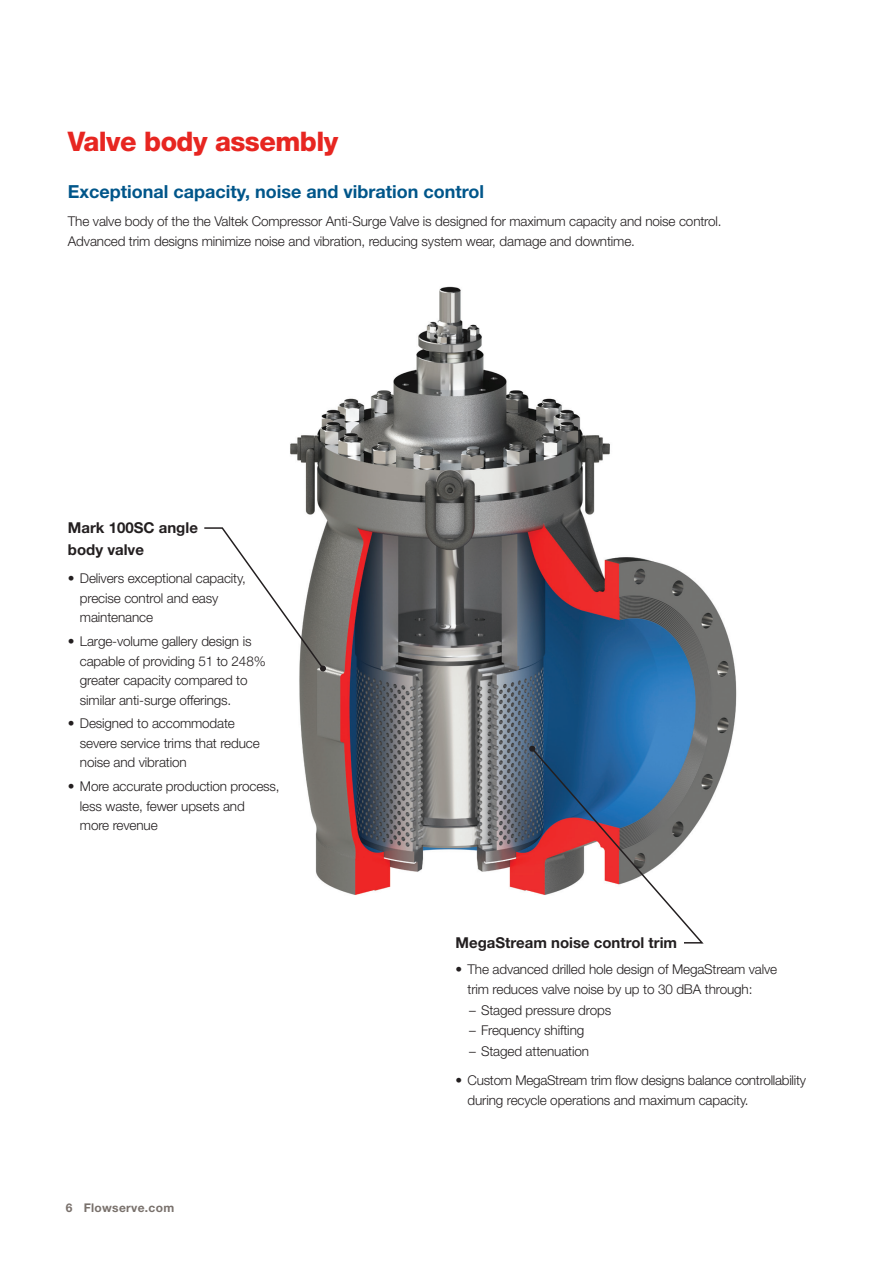
<style>
.page{position:relative;width:893px;height:1263px;background:#fff}
.page>*{position:absolute;margin:0;border:0;box-sizing:border-box;transform-origin:0 0}
.Headline_Level_1__re{font:800 27px "Helvetica Neue LT Std";letter-spacing:-.02em;color:#e72621}
.Subhead_Level_1__blu{font:700 18px "Helvetica Neue LT Std";color:#00568a}
.Subhead_Level_2__bla{font:700 15px/22.5px "Helvetica Neue LT Std";color:#231f20}
.Body_copy{font:300 13.5px/19.5px "Helvetica Neue LT Std";letter-spacing:-.01em;color:#231f20}
.t1{font:700 12px "Helvetica Neue LT Std";letter-spacing:.025em;color:#79716c}
</style>
<div class="page">
<img style="left:290px;top:286px;width:447px;height:609px">
<svg style="left:204px;top:526px;width:122px;height:145px"></svg>
<svg style="left:529px;top:746px;width:176px;height:198px"></svg>
<p class="Headline_Level_1__re" style="left:68px;top:126px;width:272px">Valve body assembly</p>
<p class="Subhead_Level_1__blu" style="left:68px;top:180px;width:418px">Exceptional capacity, noise and vibration control</p>
<p class="Body_copy" style="left:68px;top:211px;width:655px">The valve body of the the Valtek Compressor Anti-Surge Valve is designed for maximum capacity and noise control.<br>Advanced trim designs minimize noise and vibration, reducing system wear, damage and downtime.</p>
<p class="Subhead_Level_2__bla" style="left:68px;top:516px;width:132px">Mark 100SC angle body valve</p>
<p class="Body_copy" style="left:80px;top:568px;width:167px;text-indent:-12px">• Delivers exceptional capacity, precise control and easy maintenance</p>
<p class="Body_copy" style="left:80px;top:631px;width:187px;text-indent:-12px">• Large-volume gallery design is capable of providing 51 to 248% greater capacity compared to similar anti-surge offerings.</p>
<p class="Body_copy" style="left:80px;top:713px;width:181px;text-indent:-12px">• Designed to accommodate severe service trims that reduce noise and vibration</p>
<p class="Body_copy" style="left:80px;top:776px;width:201px;text-indent:-12px">• More accurate production process, less waste, fewer upsets and<br>more revenue</p>
<p class="t1" style="left:66px;top:1201px;width:110px">6 Flowserve.com</p>
<p class="Subhead_Level_2__bla" style="left:456px;top:931px;width:223px">MegaStream noise control trim</p>
<p class="Body_copy" style="left:468px;top:959px;width:311px;text-indent:-12px">• The advanced drilled hole design of MegaStream valve trim reduces valve noise by up to 30 dBA through:</p>
<p class="Body_copy" style="left:469px;top:1000px;width:144px">– Staged pressure drops</p>
<p class="Body_copy" style="left:469px;top:1020px;width:117px">– Frequency shifting</p>
<p class="Body_copy" style="left:469px;top:1041px;width:121px">– Staged attenuation</p>
<p class="Body_copy" style="left:468px;top:1070px;width:340px;text-indent:-12px">• Custom MegaStream trim flow designs balance controllability during recycle operations and maximum capacity.</p>
</div>
